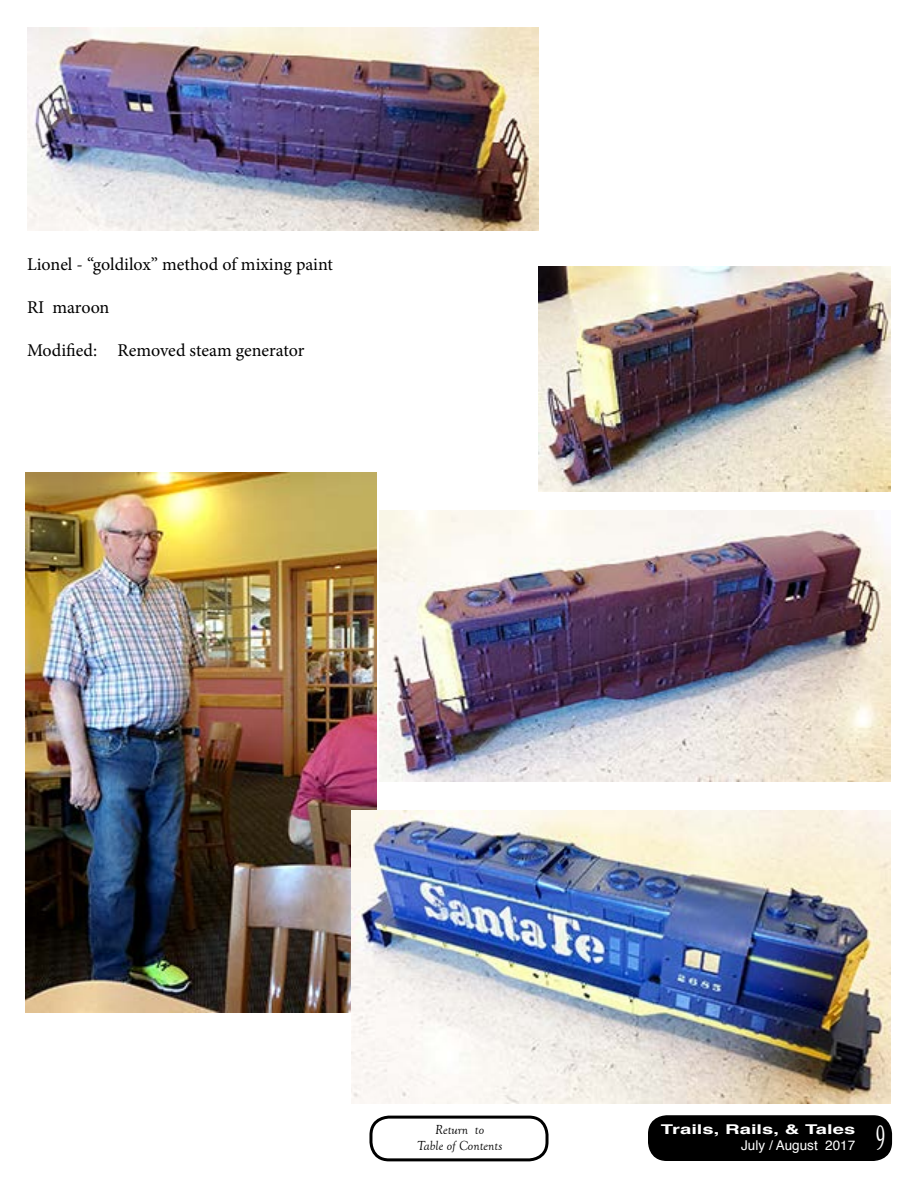
<style>
.page{position:relative;width:918px;height:1188px;background:#fff}
.page>*{position:absolute;margin:0;border:0;box-sizing:border-box;transform-origin:0 0}
.t1{font:36px "Times";color:#fff;scale:.5 1}
.t2{font:18px "Minion Pro";color:#000}
.t3{font:italic 13.5px/16.2px "Goudy Old Style T";color:#000;text-align:center}
.t4{font:700 13.5px "Helvetica";color:#fff;scale:1.5 1}
.t5{font:13.5px "Helvetica";color:#fff}
</style>
<div class="page">
<div style="left:649px;top:1116px;width:242px;height:44px;background:#000;border-radius:18px"></div>
<div style="left:648px;top:1115px;width:244px;height:46px;border:2px solid #000;border-radius:18px"></div>
<div style="left:369px;top:1116px;width:180px;height:45px;border:3px solid #000;border-radius:18px"></div>
<img style="left:26px;top:472px;width:350px;height:540px">
<img style="left:27px;top:27px;width:511px;height:203px">
<img style="left:538px;top:266px;width:353px;height:226px">
<img style="left:380px;top:510px;width:511px;height:271px">
<img style="left:351px;top:810px;width:540px;height:294px">
<p class="t2" style="left:27px;top:252px;width:308px">Lionel - “goldilox” method of mixing paint</p>
<p class="t2" style="left:27px;top:295px;width:84px">RI maroon</p>
<p class="t2" style="left:27px;top:338px;width:279px">Modified: Removed steam generator</p>
<p class="t3" style="left:417px;top:1121px;width:87px">Return to<br>Table of Contents</p>
<p class="t4" style="left:661px;top:1118px;width:131px">Trails, Rails, &amp; Tales</p>
<p class="t5" style="left:741px;top:1135px;width:116px">July / August 2017</p>
<h1 class="t1" style="left:876px;top:1115px;width:19px">9</h1>
</div>
